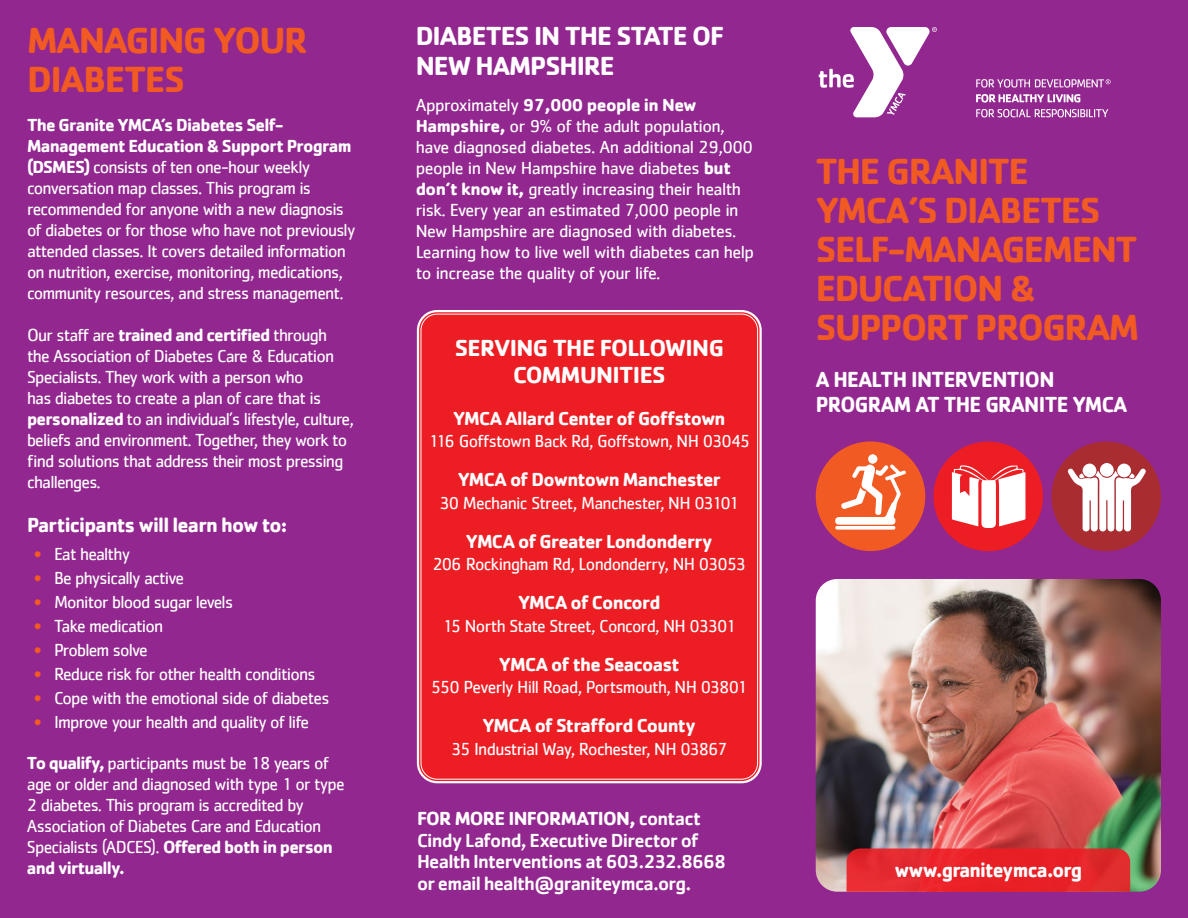
<style>
.page{position:relative;width:1188px;height:918px;background:#92278f}
.page>*{position:absolute;margin:0;border:0;box-sizing:border-box;transform-origin:0 0}
.t1{font:700 37.5px/39px "Cachet";letter-spacing:-.04em;color:#f15a22}
.t2{font:700 27px/30px "Cachet";letter-spacing:-.04em;color:#fff}
.t3{font:700 24px/27px "Cachet";letter-spacing:-.025em;color:#fff;text-align:center}
.t4{font:700 22.5px/25.5px "Cachet";letter-spacing:-.03em;color:#fff;scale:.95 1}
.t5{font:700 21px "Cachet";letter-spacing:-.04em;color:#fff}
.t6{font:700 21px "Cachet";letter-spacing:-.04em;color:#fff;scale:.95 1}
.t7{font:700 19.5px "Cachet";letter-spacing:-.035em;color:#fff}
.t8{font:500 19.5px/21.8px "Cachet";letter-spacing:-.04em;color:#fff}
.t9{font:18px/21px "Cachet";letter-spacing:-.045em;color:#fff}
.s1{font-weight:700}
.s2{font-weight:700;color:#f15a22}
</style>
<div class="page">
<svg style="left:819px;top:27px;width:118px;height:90px"></svg>
<svg style="left:976px;top:94px;width:104px;height:9px"></svg>
<svg style="left:976px;top:109px;width:132px;height:8px"></svg>
<svg style="left:976px;top:79px;width:135px;height:9px"></svg>
<div style="left:816px;top:441px;width:109px;height:110px;background:#f15a22;border-radius:50%"></div>
<svg style="left:835px;top:454px;width:71px;height:76px"></svg>
<div style="left:933px;top:442px;width:110px;height:109px;background:#ed1d24;border-radius:50%"></div>
<div style="left:1051px;top:442px;width:110px;height:109px;background:#a92c31;border-radius:50%"></div>
<svg style="left:952px;top:465px;width:74px;height:63px"></svg>
<svg style="left:1067px;top:468px;width:79px;height:63px"></svg>
<div style="left:1083px;top:464px;width:13px;height:13px;background:#fff;border-radius:50%"></div>
<div style="left:1117px;top:464px;width:14px;height:13px;background:#fff;border-radius:50%"></div>
<div style="left:1100px;top:463px;width:14px;height:14px;background:#fff;border-radius:50%"></div>
<img style="left:816px;top:579px;width:345px;height:313px">
<svg style="left:835px;top:849px;width:307px;height:43px;background:#de2f32"></svg>
<div style="left:418px;top:311px;width:343px;height:471px;background:#ed1d24;border-radius:19px"></div>
<div style="left:417px;top:310px;width:345px;height:473px;border:2px solid #fff;border-radius:19px"></div>
<h1 class="t1" style="left:27px;top:20px;width:282px">MANAGING YOUR<br>DIABETES</h1>
<p class="t9" style="left:27px;top:114px;width:330px"><span class="s1">The Granite YMCA’s Diabetes Self-Management Education &amp; Support Program (DSMES)</span> consists of ten one-hour weekly conversation map classes. This program is recommended for anyone with a new diagnosis of diabetes or for those who have not previously attended classes. It covers detailed information on nutrition, exercise, monitoring, medications, community resources, and stress management.</p>
<p class="t9" style="left:27px;top:324px;width:328px">Our staff are <span class="s1">trained and certified</span> through the Association of Diabetes Care &amp; Education Specialists. They work with a person who<br>has diabetes to create a plan of care that is <span class="s1">personalized</span> to an individual’s lifestyle, culture, beliefs and environment. Together, they work to find solutions that address their most pressing challenges.</p>
<p class="t5" style="left:27px;top:511px;width:262px">Participants will learn how to:</p>
<p class="t9" style="left:34px;top:543px;width:98px"><span class="s2">•</span> Eat healthy</p>
<p class="t9" style="left:34px;top:567px;width:152px"><span class="s2">•</span> Be physically active</p>
<p class="t9" style="left:34px;top:591px;width:201px"><span class="s2">•</span> Monitor blood sugar levels</p>
<p class="t9" style="left:34px;top:615px;width:131px"><span class="s2">•</span> Take medication</p>
<p class="t9" style="left:34px;top:639px;width:116px"><span class="s2">•</span> Problem solve</p>
<p class="t9" style="left:34px;top:663px;width:283px"><span class="s2">•</span> Reduce risk for other health conditions</p>
<p class="t9" style="left:34px;top:687px;width:297px"><span class="s2">•</span> Cope with the emotional side of diabetes</p>
<p class="t9" style="left:34px;top:711px;width:277px"><span class="s2">•</span> Improve your health and quality of life</p>
<p class="t9" style="left:27px;top:752px;width:319px"><span class="s1">To qualify,</span> participants must be 18 years of age or older and diagnosed with type 1 or type 2 diabetes. This program is accredited by Association of Diabetes Care and Education Specialists (ADCES). <span class="s1">Offered both in person and virtually.</span></p>
<h2 class="t2" style="left:416px;top:20px;width:310px">DIABETES IN THE STATE OF<br>NEW HAMPSHIRE</h2>
<p class="t9" style="left:416px;top:94px;width:340px">Approximately <span class="s1">97,000 people in New Hampshire,</span> or 9% of the adult population, have diagnosed diabetes. An additional 29,000 people in New Hampshire have diabetes <span class="s1">but don’t know it,</span> greatly increasing their health risk. Every year an estimated 7,000 people in New Hampshire are diagnosed with diabetes.<br>Learning how to live well with diabetes can help to increase the quality of your life.</p>
<h3 class="t3" style="left:455px;top:333px;width:271px">SERVING THE FOLLOWING<br>COMMUNITIES</h3>
<p class="t7" style="left:453px;top:405px;width:274px">YMCA Allard Center of Goffstown</p>
<p class="t9" style="left:428px;top:430px;width:323px">116 Goffstown Back Rd, Goffstown, NH 03045</p>
<p class="t7" style="left:458px;top:467px;width:265px">YMCA of Downtown Manchester</p>
<p class="t9" style="left:439px;top:492px;width:301px">30 Mechanic Street, Manchester, NH 03101</p>
<p class="t7" style="left:466px;top:528px;width:248px">YMCA of Greater Londonderry</p>
<p class="t9" style="left:432px;top:553px;width:315px">206 Rockingham Rd, Londonderry, NH 03053</p>
<p class="t7" style="left:518px;top:590px;width:144px">YMCA of Concord</p>
<p class="t9" style="left:443px;top:615px;width:295px">15 North State Street, Concord, NH 03301</p>
<p class="t7" style="left:499px;top:651px;width:182px">YMCA of the Seacoast</p>
<p class="t9" style="left:431px;top:676px;width:318px">550 Peverly Hill Road, Portsmouth, NH 03801</p>
<p class="t7" style="left:482px;top:713px;width:215px">YMCA of Strafford County</p>
<p class="t9" style="left:451px;top:738px;width:278px">35 Industrial Way, Rochester, NH 03867</p>
<p class="t8" style="left:417px;top:807px;width:311px"><span class="s1">FOR MORE INFORMATION,</span> contact Cindy Lafond, Executive Director of Health Interventions at 603.232.8668 or email health@graniteymca.org.</p>
<h1 class="t1" style="left:816px;top:151px;width:325px">THE GRANITE<br>YMCA’S DIABETES<br>SELF-MANAGEMENT<br>EDUCATION &amp;<br>SUPPORT PROGRAM</h1>
<p class="t4" style="left:816px;top:365px;width:329px">A HEALTH INTERVENTION<br>PROGRAM AT THE GRANITE YMCA</p>
<p class="t6" style="left:894px;top:856px;width:199px">www.graniteymca.org</p>
</div>
